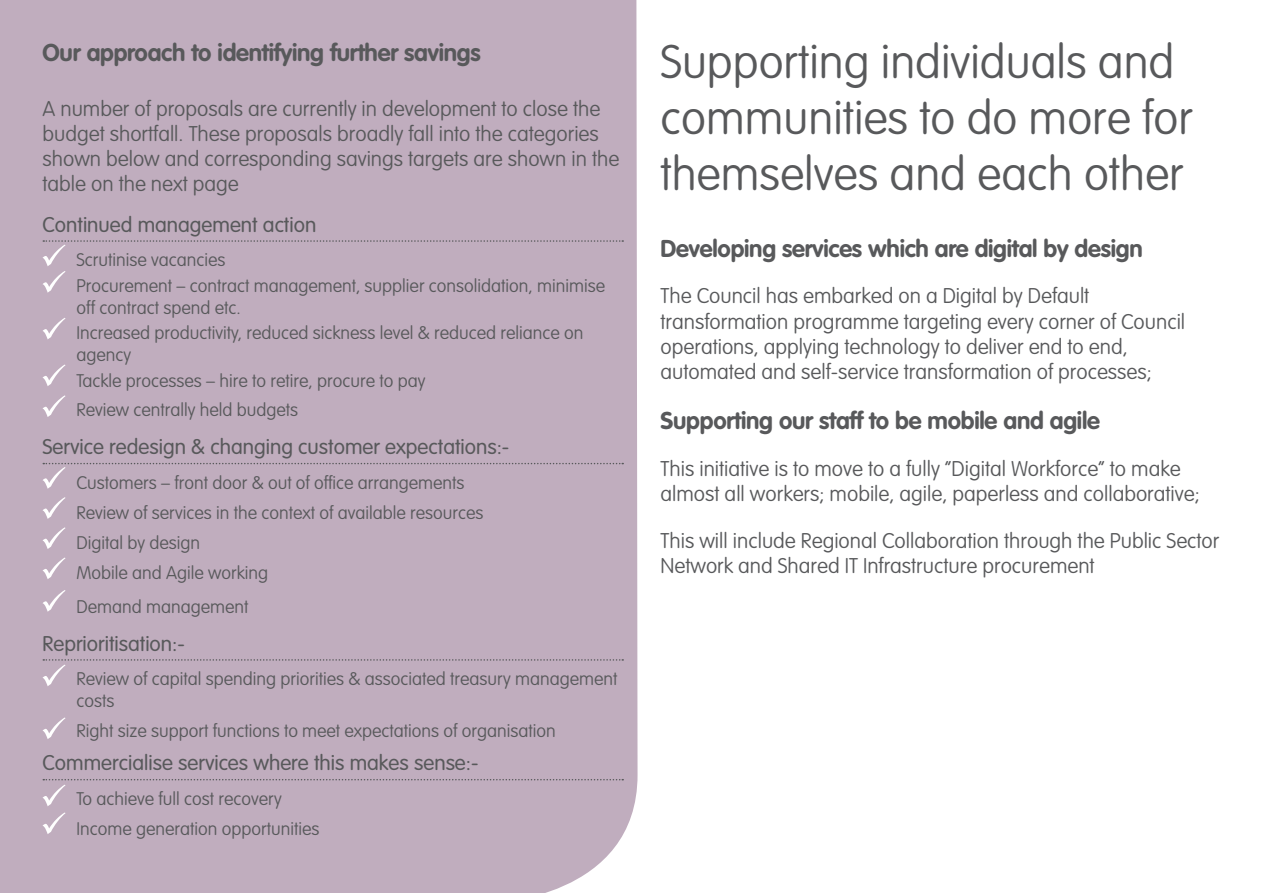
<style>
.page{position:relative;width:1263px;height:893px;background:#fff}
.page>*{position:absolute;margin:0;border:0;box-sizing:border-box;transform-origin:0 0}
.t1{font:100 46.5px/55.8px "VAG Rounded LT";color:#58595b}
.t2{font:700 24px "VAG Rounded LT";letter-spacing:-.01em;color:#58595b}
.t3{font:100 21px/25.2px "VAG Rounded LT";color:#58595b}
.t4{font:300 21px "VAG Rounded LT";color:#58595b}
.t5{font:100 18px/30.2px "VAG Rounded LT";color:#58595b}
</style>
<div class="page">
<div style="left:0;top:0;width:638px;height:893px;background:#c0adbe"></div>
<div style="left:43px;top:240px;width:580px;height:53px;background:#c0adbe"></div>
<svg style="left:43px;top:318px;width:22px;height:21px"></svg>
<svg style="left:43px;top:364px;width:22px;height:22px"></svg>
<svg style="left:43px;top:395px;width:22px;height:22px"></svg>
<div style="left:43px;top:463px;width:580px;height:26px;background:#c0adbe"></div>
<svg style="left:43px;top:497px;width:22px;height:22px"></svg>
<svg style="left:43px;top:527px;width:22px;height:22px"></svg>
<svg style="left:43px;top:557px;width:22px;height:22px"></svg>
<svg style="left:43px;top:590px;width:22px;height:22px"></svg>
<div style="left:43px;top:659px;width:580px;height:27px;background:#c0adbe"></div>
<svg style="left:43px;top:717px;width:22px;height:22px"></svg>
<div style="left:43px;top:779px;width:580px;height:27px;background:#c0adbe"></div>
<svg style="left:43px;top:812px;width:22px;height:22px"></svg>
<p class="t2" style="left:43px;top:38px;width:440px">Our approach to identifying further savings</p>
<p class="t3" style="left:43px;top:96px;width:578px">A number of proposals are currently in development to close the budget shortfall. These proposals broadly fall into the categories shown below and corresponding savings targets are shown in the table on the next page</p>
<p class="t4" style="left:43px;top:212px;width:275px">Continued management action</p>
<p class="t5" style="left:77px;top:248px;width:530px;line-height:25.8px">Scrutinise vacancies<br>Procurement – contract management, supplier consolidation, minimise</p>
<p class="t5" style="left:77px;top:295px;width:508px;line-height:25.8px">off contract spend etc.<br>Increased productivity, reduced sickness level &amp; reduced reliance on</p>
<p class="t5" style="left:77px;top:342px;width:350px;line-height:25.8px">agency<br>Tackle processes – hire to retire, procure to pay</p>
<p class="t5" style="left:77px;top:396px;width:223px">Review centrally held budgets</p>
<p class="t4" style="left:43px;top:435px;width:468px">Service redesign &amp; changing customer expectations:-</p>
<p class="t5" style="left:77px;top:468px;width:408px">Customers – front door &amp; out of office arrangements Review of services in the context of available resources Digital by design<br>Mobile and Agile working</p>
<p class="t5" style="left:77px;top:592px;width:173px">Demand management</p>
<p class="t4" style="left:43px;top:631px;width:144px">Reprioritisation:-</p>
<p class="t5" style="left:77px;top:668px;width:542px;line-height:21.6px">Review of capital spending priorities &amp; associated treasury management costs</p>
<p class="t5" style="left:77px;top:716px;width:481px">Right size support functions to meet expectations of organisation</p>
<p class="t4" style="left:43px;top:751px;width:437px">Commercialise services where this makes sense:-</p>
<p class="t5" style="left:77px;top:784px;width:244px">To achieve full cost recovery<br>Income generation opportunities</p>
<h1 class="t1" style="left:660px;top:35px;width:534px">Supporting individuals and communities to do more for themselves and each other</h1>
<p class="t2" style="left:660px;top:234px;width:484px">Developing services which are digital by design</p>
<p class="t3" style="left:660px;top:284px;width:526px">The Council has embarked on a Digital by Default transformation programme targeting every corner of Council operations, applying technology to deliver end to end, automated and self-service transformation of processes;</p>
<p class="t2" style="left:660px;top:407px;width:441px">Supporting our staff to be mobile and agile</p>
<p class="t3" style="left:660px;top:457px;width:541px">This initiative is to move to a fully “Digital Workforce” to make almost all workers; mobile, agile, paperless and collaborative;</p>
<p class="t3" style="left:660px;top:528px;width:560px">This will include Regional Collaboration through the Public Sector<br>Network and Shared IT Infrastructure procurement</p>
</div>
